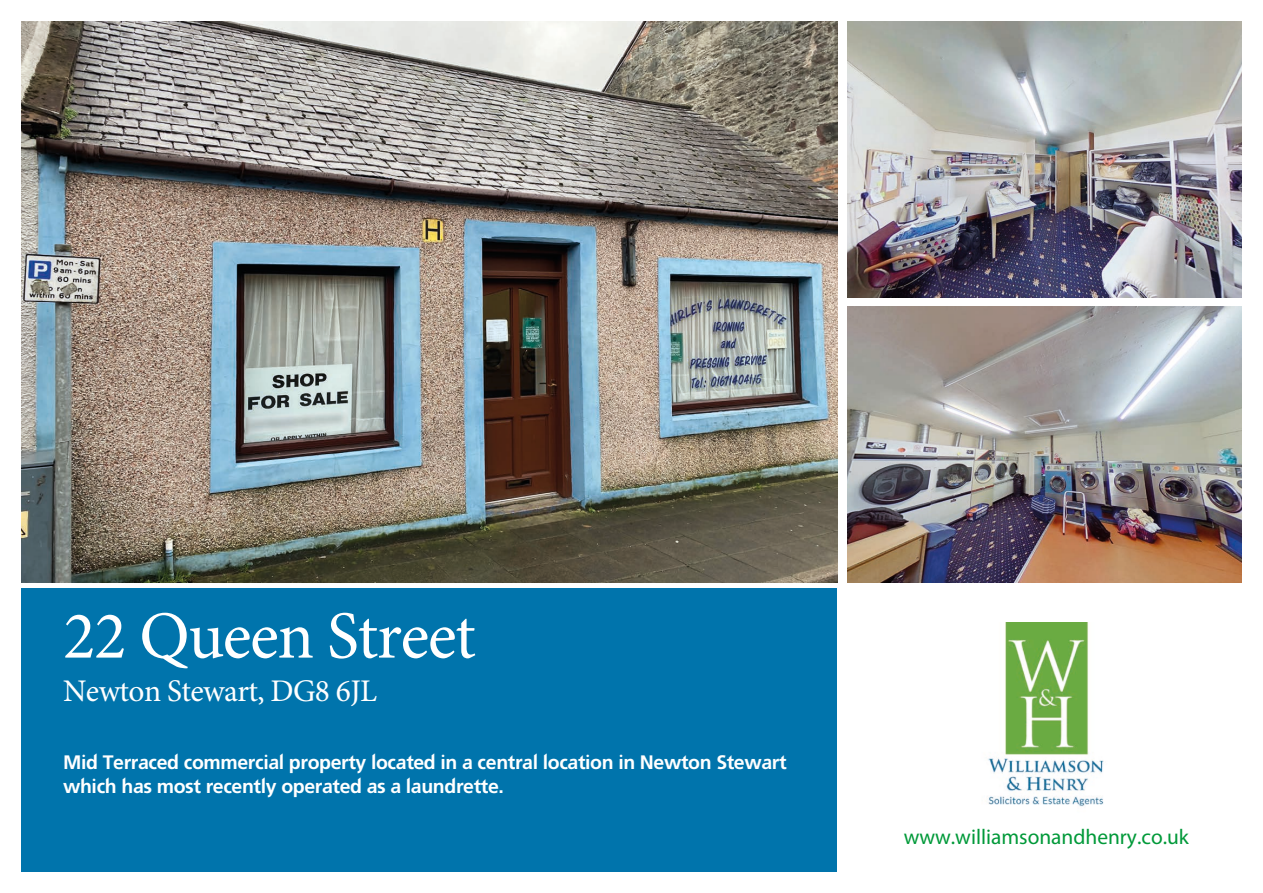
<style>
.page{position:relative;width:1263px;height:893px;background:#fff}
.page>*{position:absolute;margin:0;border:0;box-sizing:border-box;transform-origin:0 0}
.t1{font:67.5px "Minion Pro";letter-spacing:-.02em;color:#fff}
.t2{font:31.5px "Minion Pro";letter-spacing:-.02em;color:#fff}
.t3{font:21.3px "Myriad Pro";color:#019939}
.t4{font:19.5px/24px "Freeway Demi";letter-spacing:-.02em;color:#fff}
</style>
<div class="page">
<div style="left:21px;top:588px;width:816px;height:284px;background:#0074ac"></div>
<img style="left:21px;top:21px;width:816px;height:561px">
<img style="left:847px;top:21px;width:395px;height:276px">
<img style="left:988px;top:622px;width:116px;height:185px">
<img style="left:847px;top:306px;width:395px;height:276px">
<h1 class="t1" style="left:63px;top:591px;width:414px">22 Queen Street</h1>
<h2 class="t2" style="left:63px;top:670px;width:315px">Newton Stewart, DG8 6JL</h2>
<p class="t4" style="left:63px;top:750px;width:725px">Mid Terraced commercial property located in a central location in Newton Stewart which has most recently operated as a laundrette.</p>
<p class="t3" style="left:904px;top:823px;width:287px">www.williamsonandhenry.co.uk</p>
</div>
